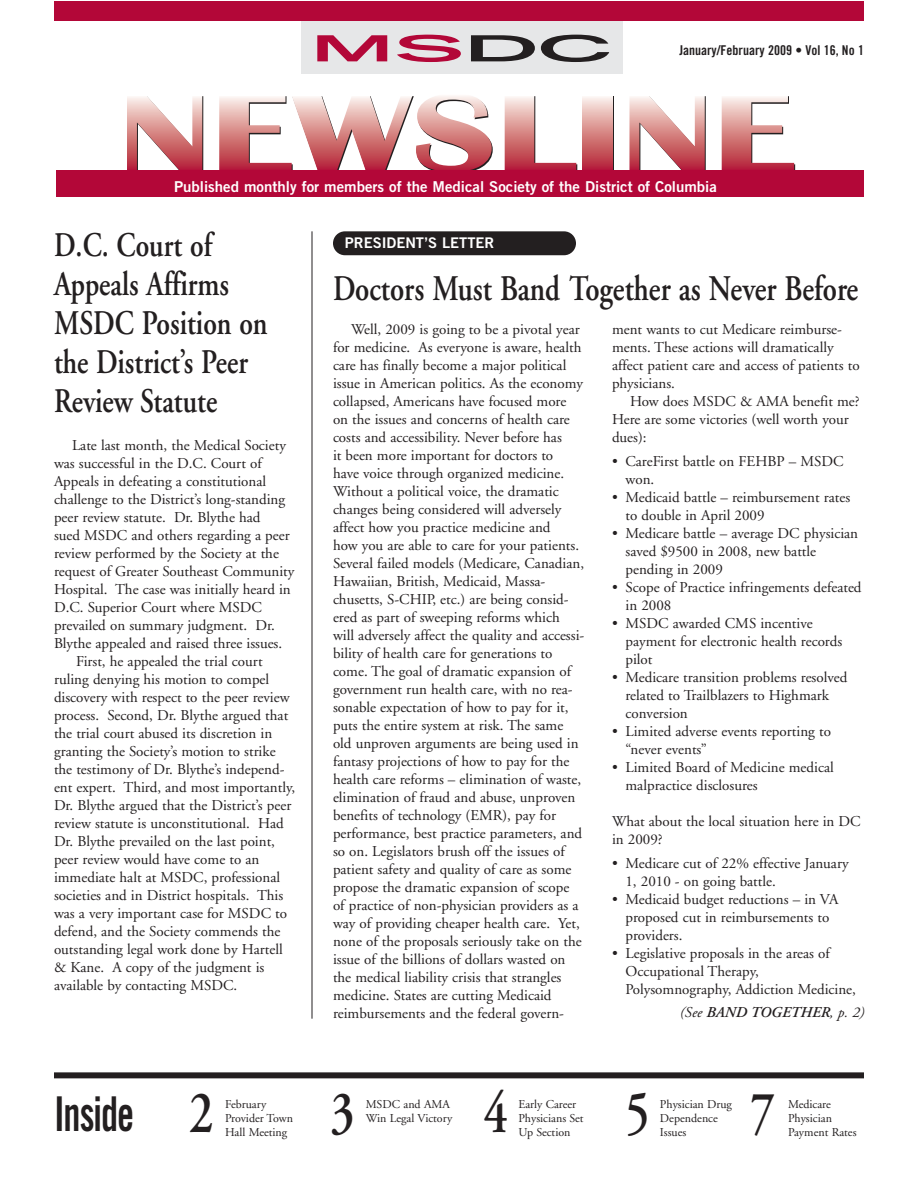
<style>
.page{position:relative;width:918px;height:1188px;background:#fff}
.page>*{position:absolute;margin:0;border:0;box-sizing:border-box;transform-origin:0 0}
.t1{font:600 60px "Adobe Garamond";color:#231f20;scale:.8 1}
.t2{font:48px "Trade Gothic Bold Cond Twenty";letter-spacing:-.025em;color:#231f20;scale:.8 1}
.t3{font:600 36px "Adobe Garamond";color:#231f20;scale:.8 1}
.t4{font:700 expanded 35.85px "Trade Gothic LH";color:#b30738;scale:2.33 1}
.t5{font:600 34.5px/39px "Adobe Garamond";color:#231f20;scale:.8 1}
.t6{font:15px/18px "Adobe Garamond";color:#231f20}
.t7{font:15px "Trade Gothic Bold Two";color:#fff}
.t8{font:italic 600 15px "Adobe Garamond";color:#231f20}
.t9{font:14.7px "Trade Gothic Bold Two";color:#fff}
.t10{font:13.5px "Trade Gothic Bold Cond Twenty";color:#231f20}
.t11{font:12px/14.4px "Adobe Garamond";color:#231f20}
.s1{color:#231f20}
.s2{font-weight:400}
.s3{font-family:"Adobe Garamond";font-weight:600;font-size:60px}
</style>
<div class="page">
<svg style="left:612px;top:97px;width:1px;height:73px"></svg>
<svg style="left:127px;top:96px;width:76px;height:74px"></svg>
<svg style="left:219px;top:96px;width:274px;height:74px"></svg>
<svg style="left:505px;top:96px;width:72px;height:74px"></svg>
<div style="left:583px;top:95px;width:29px;height:75px;background:linear-gradient(to bottom,#fcf4e8,#b31e2e)"></div>
<svg style="left:629px;top:96px;width:77px;height:74px"></svg>
<svg style="left:722px;top:96px;width:73px;height:74px"></svg>
<div style="left:301px;top:15px;width:322px;height:58px;background:#e6e7e8"></div>
<div style="left:57px;top:170px;width:807px;height:26px;background:#b30738"></div>
<div style="left:54px;top:1072px;width:810px;height:6px;background:#231f20"></div>
<div style="left:54px;top:2px;width:810px;height:19px;background:#b30738"></div>
<hr style="left:312px;top:231px;width:1px;height:788px;background:#231f20">
<div style="left:333px;top:231px;width:243px;height:24px;background:#231f20;border-radius:12px"></div>
<h3 class="t4" style="left:310px;top:35px;width:131px">MS<span class="s1">DC</span></h3>
<p class="t10" style="left:679px;top:45px;width:186px">January/February 2009 • Vol 16, No 1</p>
<p class="t7" style="left:174px;top:181px;width:544px">Published monthly for members of the Medical Society of the District of Columbia</p>
<h3 class="t5" style="left:54px;top:229px;width:269px">D.C. Court of<br>Appeals Affirms<br>MSDC Position on the District’s Peer<br>Review Statute</h3>
<p class="t6" style="left:72px;top:438px;width:215px">Late last month, the Medical Society</p>
<p class="t6" style="left:54px;top:456px;width:209px">was successful in the D.C. Court of</p>
<p class="t6" style="left:54px;top:474px;width:214px">Appeals in defeating a constitutional</p>
<p class="t6" style="left:54px;top:492px;width:233px">challenge to the District’s long-standing</p>
<p class="t6" style="left:54px;top:510px;width:208px">peer review statute. Dr. Blythe had</p>
<p class="t6" style="left:54px;top:528px;width:237px">sued MSDC and others regarding a peer</p>
<p class="t6" style="left:54px;top:546px;width:226px">review performed by the Society at the</p>
<p class="t6" style="left:54px;top:564px;width:242px">request of Greater Southeast Community</p>
<p class="t6" style="left:54px;top:582px;width:238px">Hospital. The case was initially heard in</p>
<p class="t6" style="left:54px;top:600px;width:210px">D.C. Superior Court where MSDC</p>
<p class="t6" style="left:54px;top:618px;width:222px">prevailed on summary judgment. Dr.</p>
<p class="t6" style="left:54px;top:636px;width:230px">Blythe appealed and raised three issues.</p>
<p class="t6" style="left:76px;top:654px;width:188px">First, he appealed the trial court</p>
<p class="t6" style="left:54px;top:672px;width:217px">ruling denying his motion to compel</p>
<p class="t6" style="left:54px;top:690px;width:237px">discovery with respect to the peer review</p>
<p class="t6" style="left:54px;top:708px;width:236px">process. Second, Dr. Blythe argued that</p>
<p class="t6" style="left:54px;top:726px;width:220px">the trial court abused its discretion in</p>
<p class="t6" style="left:54px;top:744px;width:223px">granting the Society’s motion to strike</p>
<p class="t6" style="left:54px;top:762px;width:232px">the testimony of Dr. Blythe’s independ-</p>
<p class="t6" style="left:54px;top:780px;width:243px">ent expert. Third, and most importantly,</p>
<p class="t6" style="left:54px;top:798px;width:239px">Dr. Blythe argued that the District’s peer</p>
<p class="t6" style="left:54px;top:816px;width:231px">review statute is unconstitutional. Had</p>
<p class="t6" style="left:54px;top:834px;width:223px">Dr. Blythe prevailed on the last point,</p>
<p class="t6" style="left:54px;top:852px;width:207px">peer review would have come to an</p>
<p class="t6" style="left:54px;top:870px;width:228px">immediate halt at MSDC, professional</p>
<p class="t6" style="left:54px;top:888px;width:231px">societies and in District hospitals. This</p>
<p class="t6" style="left:54px;top:906px;width:235px">was a very important case for MSDC to</p>
<p class="t6" style="left:54px;top:924px;width:228px">defend, and the Society commends the</p>
<p class="t6" style="left:54px;top:942px;width:230px">outstanding legal work done by Hartell</p>
<p class="t6" style="left:54px;top:960px;width:212px">&amp; Kane. A copy of the judgment is</p>
<p class="t6" style="left:54px;top:978px;width:185px">available by contacting MSDC.</p>
<p class="t9" style="left:345px;top:238px;width:151px">PRESIDENT’S LETTER</p>
<h3 class="t3" style="left:333px;top:275px;width:658px">Doctors Must Band Together as Never Before</h3>
<p class="t6" style="left:612px;top:322px;width:249px">ment wants to cut Medicare reimburse&shy;ments. These actions will dramatically affect patient care and access of patients to physicians.</p>
<p class="t6" style="left:612px;top:394px;width:249px;text-indent:18px">How does MSDC &amp; AMA benefit me?<br>Here are some victories (well worth your dues):</p>
<p class="t6" style="left:626px;top:454px;width:220px;text-indent:-14px">• CareFirst battle on FEHBP – MSDC won.</p>
<p class="t6" style="left:626px;top:490px;width:226px;text-indent:-14px">• Medicaid battle – reimbursement rates to double in April 2009</p>
<p class="t6" style="left:626px;top:526px;width:234px;text-indent:-14px">• Medicare battle – average DC physician saved $9500 in 2008, new battle pending in 2009</p>
<p class="t6" style="left:626px;top:580px;width:238px;text-indent:-14px">• Scope of Practice infringements defeated in 2008</p>
<p class="t6" style="left:626px;top:616px;width:218px;text-indent:-14px">• MSDC awarded CMS incentive payment for electronic health records pilot</p>
<p class="t6" style="left:626px;top:670px;width:223px;text-indent:-14px">• Medicare transition problems resolved related to Trailblazers to Highmark conversion</p>
<p class="t6" style="left:626px;top:724px;width:207px;text-indent:-14px">• Limited adverse events reporting to “never events”</p>
<p class="t6" style="left:626px;top:760px;width:210px;text-indent:-14px">• Limited Board of Medicine medical malpractice disclosures</p>
<p class="t6" style="left:612px;top:814px;width:250px">What about the local situation here in DC in 2009?</p>
<p class="t6" style="left:626px;top:856px;width:225px;text-indent:-14px">• Medicare cut of 22% effective January<br>1, 2010 - on going battle.</p>
<p class="t6" style="left:626px;top:892px;width:214px;text-indent:-14px">• Medicaid budget reductions – in VA proposed cut in reimbursements to providers.</p>
<p class="t6" style="left:626px;top:946px;width:232px;text-indent:-14px">• Legislative proposals in the areas of<br>Occupational Therapy,<br>Polysomnography, Addiction Medicine,</p>
<p class="t6" style="left:333px;top:322px;width:253px;text-indent:18px">Well, 2009 is going to be a pivotal year for medicine. As everyone is aware, health care has finally become a major political issue in American politics. As the economy collapsed, Americans have focused more on the issues and concerns of health care costs and accessibility. Never before has<br>it been more important for doctors to<br>have voice through organized medicine.<br>Without a political voice, the dramatic changes being considered will adversely affect how you practice medicine and<br>how you are able to care for your patients.<br>Several failed models (Medicare, Canadian, Hawaiian, British, Medicaid, Massa&shy;chusetts, S-CHIP, etc.) are being consid&shy;ered as part of sweeping reforms which will adversely affect the quality and accessi&shy;bility of health care for generations to come. The goal of dramatic expansion of government run health care, with no rea&shy;sonable expectation of how to pay for it, puts the entire system at risk. The same old unproven arguments are being used in fantasy projections of how to pay for the health care reforms – elimination of waste, elimination of fraud and abuse, unproven benefits of technology (EMR), pay for performance, best practice parameters, and so on. Legislators brush off the issues of patient safety and quality of care as some propose the dramatic expansion of scope of practice of non-physician providers as a way of providing cheaper health care. Yet, none of the proposals seriously take on the issue of the billions of dollars wasted on the medical liability crisis that strangles medicine. States are cutting Medicaid reimbursements and the federal govern-</p>
<p class="t8" style="left:680px;top:1007px;width:186px"><span class="s2">(See</span> BAND TOGETHER<span class="s2">, p. 2)</span></p>
<h2 class="t2" style="left:54px;top:1097px;width:201px">Inside <span class="s3">2</span></h2>
<h1 class="t1" style="left:331px;top:1089px;width:32px">3</h1>
<h1 class="t1" style="left:484px;top:1089px;width:32px">4</h1>
<h1 class="t1" style="left:626px;top:1089px;width:32px">5</h1>
<h1 class="t1" style="left:751px;top:1089px;width:32px">7</h1>
<p class="t11" style="left:225px;top:1098px;width:70px">February<br>Provider Town<br>Hall Meeting</p>
<p class="t11" style="left:366px;top:1098px;width:88px">MSDC and AMA<br>Win Legal Victory</p>
<p class="t11" style="left:518px;top:1098px;width:67px">Early Career<br>Physicians Set<br>Up Section</p>
<p class="t11" style="left:660px;top:1098px;width:74px">Physician Drug<br>Dependence<br>Issues</p>
<p class="t11" style="left:788px;top:1098px;width:70px">Medicare<br>Physician<br>Payment Rates</p>
</div>
